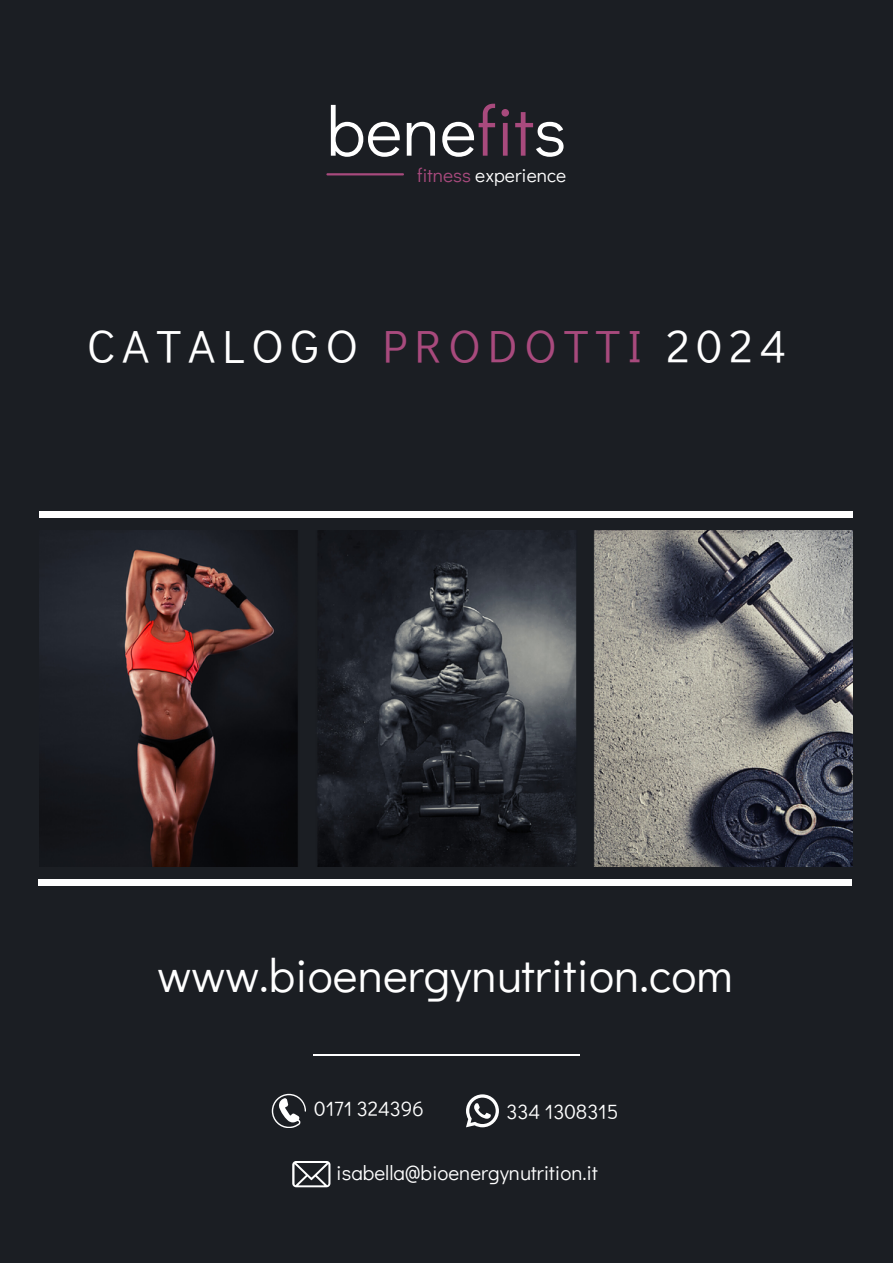
<style>
.page{position:relative;width:893px;height:1264px;background:#fff}
.page>*{position:absolute;margin:0;border:0;box-sizing:border-box;transform-origin:0 0}
.t1{font:69.9px "Didact Gothic";color:#fff}
.t2{font:47.1px "Didact Gothic";color:#fff}
.t3{font:46.5px "Didact Gothic";letter-spacing:.15em;color:#fff}
.t4{font:20.55px "Didact Gothic";color:#fff}
.t5{font:19.2px "Didact Gothic";color:#fff}
.s1{color:#a84a7d}
</style>
<div class="page">
<div style="left:0;top:0;width:892px;height:1262px;background:#1b1e23"></div>
<img style="left:39px;top:530px;width:813px;height:336px">
<svg style="left:272px;top:1093px;width:34px;height:35px"></svg>
<svg style="left:292px;top:1161px;width:38px;height:26px"></svg>
<hr style="left:327px;top:173px;width:76px;height:2px;background:#a84a7d">
<div style="left:38px;top:879px;width:813px;height:6px;background:#fff"></div>
<div style="left:39px;top:511px;width:813px;height:7px;background:#fff"></div>
<hr style="left:313px;top:1054px;width:266px;height:1px;background:#fff">
<svg style="left:466px;top:1094px;width:33px;height:33px"></svg>
<p class="t1" style="left:326px;top:82px;width:241px">bene<span class="s1">fit</span>s</p>
<p class="t5" style="left:417px;top:161px;width:151px"><span class="s1">fitness</span> experience</p>
<p class="t3" style="left:87px;top:315px;width:700px">CATALOGO <span class="s1">PRODOTTI</span> 2024</p>
<p class="t2" style="left:158px;top:942px;width:576px">www.bioenergynutrition.com</p>
<p class="t4" style="left:314px;top:1094px;width:111px">0171 324396</p>
<p class="t4" style="left:506px;top:1097px;width:113px">334 1308315</p>
<p class="t4" style="left:336px;top:1158px;width:263px">isabella@bioenergynutrition.it</p>
</div>
